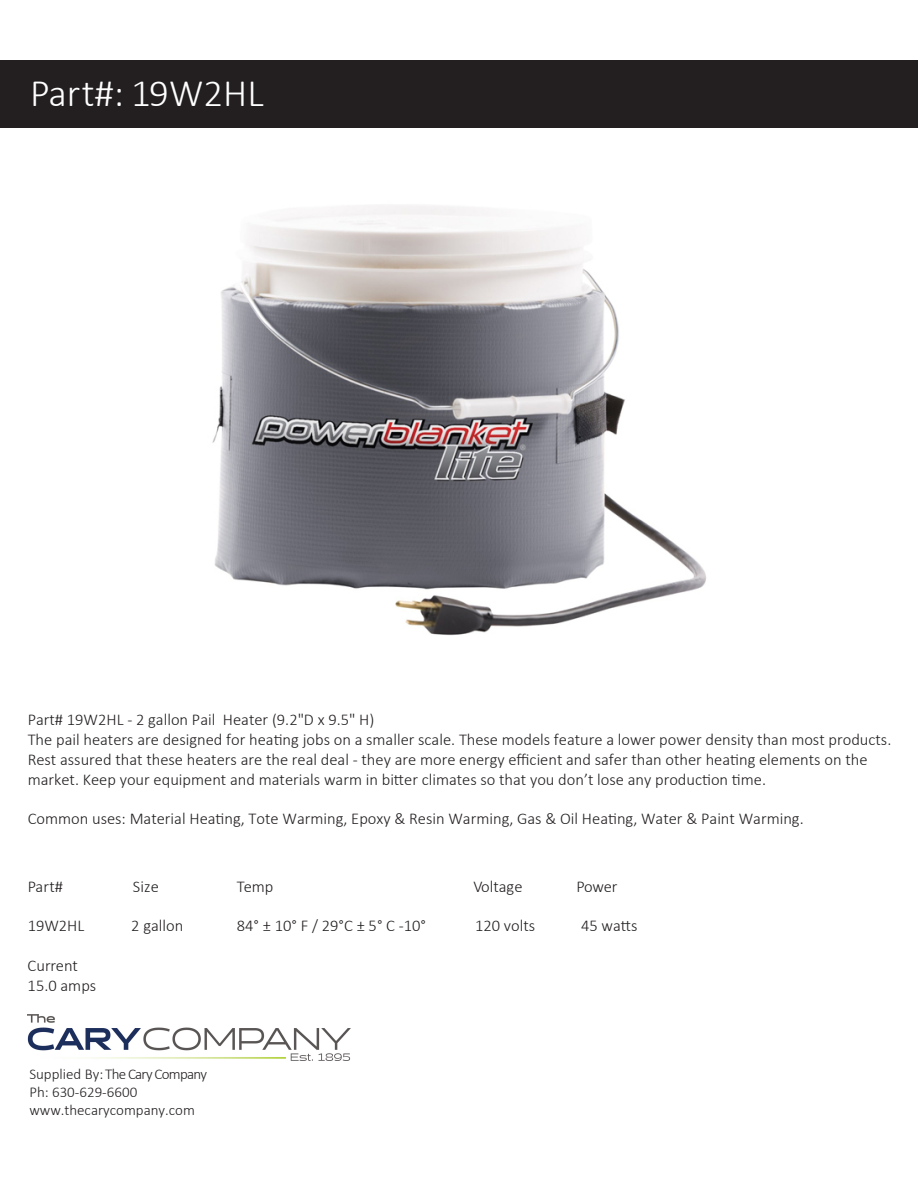
<style>
.page{position:relative;width:918px;height:1188px;background:#fff}
.page>*{position:absolute;margin:0;border:0;box-sizing:border-box;transform-origin:0 0}
.t1{font:300 39px "Calibri";color:#fff}
.t2{font:300 16.5px/19.8px "Calibri";color:#231f20}
.t3{font:300 15px/18px "Calibri";color:#231f20}
</style>
<div class="page">
<div style="left:0;top:61px;width:918px;height:67px;background:#231f20"></div>
<img style="left:212px;top:205px;width:494px;height:430px">
<img style="left:28px;top:1015px;width:322px;height:45px">
<h1 class="t1" style="left:30px;top:69px;width:235px">Part#: 19W2HL</h1>
<p class="t2" style="left:28px;top:710px;width:865px">Part# 19W2HL - 2 gallon Pail Heater (9.2"D x 9.5" H)<br>The pail heaters are designed for heating jobs on a smaller scale. These models feature a lower power density than most products.<br>Rest assured that these heaters are the real deal - they are more energy efficient and safer than other heating elements on the market. Keep your equipment and materials warm in bitter climates so that you don’t lose any production time.</p>
<p class="t2" style="left:28px;top:809px;width:778px">Common uses: Material Heating, Tote Warming, Epoxy &amp; Resin Warming, Gas &amp; Oil Heating, Water &amp; Paint Warming.</p>
<p class="t2" style="left:28px;top:876px;width:37px">Part#</p>
<p class="t2" style="left:133px;top:876px;width:27px">Size</p>
<p class="t2" style="left:237px;top:876px;width:38px">Temp</p>
<p class="t2" style="left:474px;top:876px;width:50px">Voltage</p>
<p class="t2" style="left:576px;top:876px;width:43px">Power</p>
<p class="t2" style="left:28px;top:916px;width:58px">19W2HL</p>
<p class="t2" style="left:131px;top:916px;width:54px">2 gallon</p>
<p class="t2" style="left:237px;top:916px;width:191px">84° ± 10° F / 29°C ± 5° C -10°</p>
<p class="t2" style="left:475px;top:916px;width:62px">120 volts</p>
<p class="t2" style="left:581px;top:916px;width:58px">45 watts</p>
<p class="t2" style="left:28px;top:955px;width:70px">Current<br>15.0 amps</p>
<p class="t3" style="left:29px;top:1065px;width:179px">Supplied By: The Cary Company<br>Ph: 630-629-6600 www.thecarycompany.com</p>
</div>
